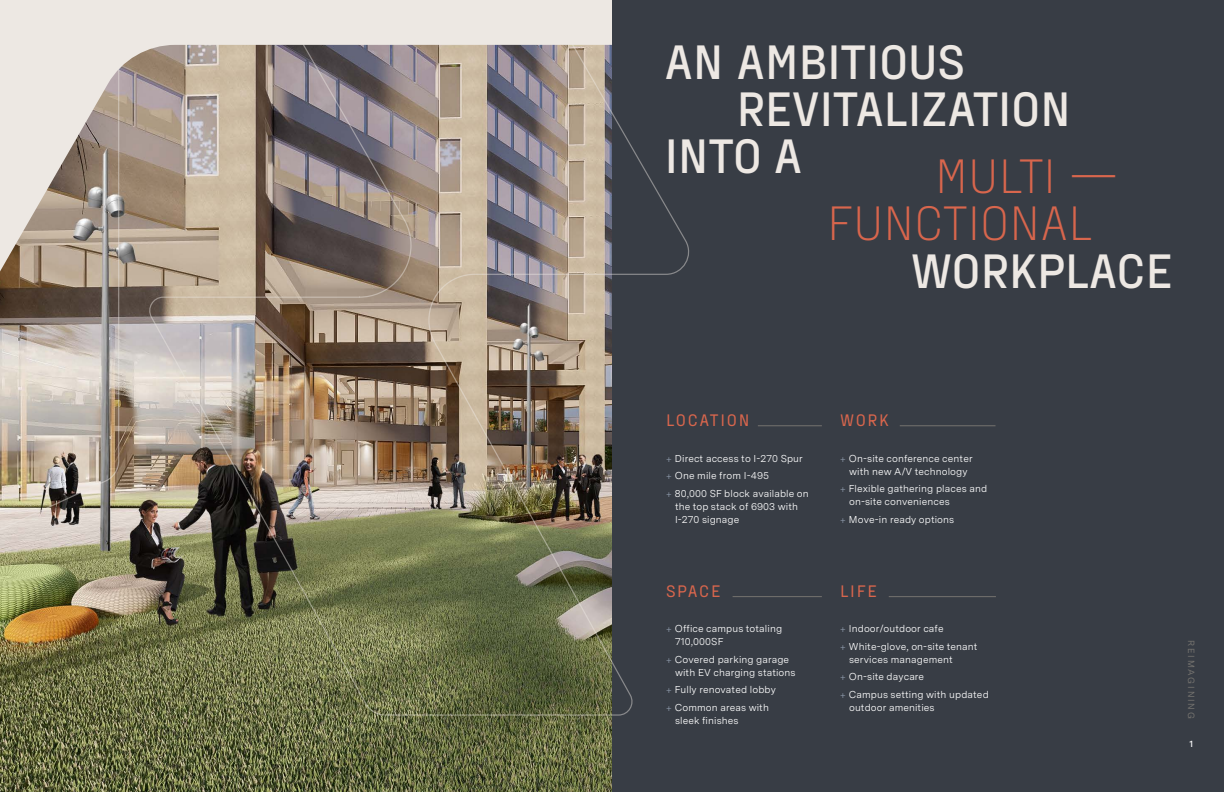
<style>
.page{position:relative;width:1224px;height:792px;background:#fff}
.page>*{position:absolute;margin:0;border:0;box-sizing:border-box;transform-origin:0 0}
.t1{font:49.2px "PP Fraktion Sans";letter-spacing:-.01em;color:#ede8e3}
.t2{font:100 49.2px/47.3px "PP Fraktion Sans";letter-spacing:-.01em;color:#d8664d}
.t3{font:17px "PP Fraktion Sans";letter-spacing:.1em;color:#d8664d}
.t4{font:10px/17.5px "Messina Sans Trial";letter-spacing:.01em;color:#fff}
.t5{font:9px "Messina Sans Trial";letter-spacing:.2em;color:#75736f}
.t6{font:600 9px "Messina Sans Trial";color:#fff}
.s1{font-family:"ABC Arizona Sans Unlicensed Trial";font-weight:300;color:#8a96a6}
.s2{font-family:"ABC Arizona Sans Unlicensed Trial";font-weight:300}
</style>
<div class="page">
<img style="left:0;top:716px;width:612px;height:76px">
<div style="left:612px;top:0;width:612px;height:792px;background:#383d45"></div>
<hr style="left:758px;top:426px;width:64px;height:1px;background:#75736f">
<hr style="left:900px;top:426px;width:96px;height:1px;background:#75736f">
<hr style="left:733px;top:596px;width:89px;height:1px;background:#75736f">
<hr style="left:889px;top:596px;width:107px;height:1px;background:#75736f">
<img style="left:0;top:0;width:690px;height:716px">
<h1 class="t1" style="left:665px;top:29px;width:302px">AN AMBITIOUS</h1>
<h1 class="t1" style="left:737px;top:76px;width:336px">REVITALIZATION</h1>
<h1 class="t1" style="left:665px;top:124px;width:139px">INTO A</h1>
<h1 class="t2" style="left:827px;top:148px;width:294px;text-indent:108px">MULTI —<br>FUNCTIONAL</h1>
<h1 class="t1" style="left:911px;top:238px;width:263px">WORKPLACE</h1>
<h2 class="t3" style="left:666px;top:409px;width:85px">LOCATION</h2>
<p class="t4" style="left:666px;top:450px;width:144px"><span class="s1">+</span> Direct access to I-270 Spur <span class="s1">+</span> One mile from I-495<br><span class="s1">+</span> 80,000 SF block available on</p>
<p class="t4" style="left:675px;top:501px;width:124px;line-height:13px">the top stack of 6903 with<br>I-270 signage</p>
<h2 class="t3" style="left:666px;top:580px;width:56px">SPACE</h2>
<p class="t4" style="left:675px;top:623px;width:109px;line-height:13px;text-indent:-9px"><span class="s1">+</span> Office campus totaling<br>710,000SF</p>
<p class="t4" style="left:675px;top:654px;width:122px;line-height:13px;text-indent:-9px"><span class="s1">+</span> Covered parking garage with EV charging stations</p>
<p class="t4" style="left:666px;top:682px;width:111px"><span class="s1">+</span> Fully renovated lobby <span class="s1">+</span> Common areas with</p>
<p class="t4" style="left:675px;top:712px;width:65px">sleek finishes</p>
<h2 class="t3" style="left:840px;top:409px;width:50px">WORK</h2>
<p class="t4" style="left:840px;top:453px;width:134px;line-height:13px;text-align:center"><span class="s1">+</span> On-site conference center with new A<span class="s2">/</span>V technology</p>
<p class="t4" style="left:849px;top:483px;width:140px;line-height:13px;text-indent:-9px"><span class="s1">+</span> Flexible gathering places and on-site conveniences</p>
<p class="t4" style="left:840px;top:511px;width:116px"><span class="s1">+</span> Move-in ready options</p>
<h2 class="t3" style="left:840px;top:580px;width:38px">LIFE</h2>
<p class="t4" style="left:840px;top:621px;width:139px"><span class="s1">+</span> Indoor<span class="s2">/</span>outdoor cafe<br><span class="s1">+</span> White-glove, on-site tenant</p>
<p class="t4" style="left:840px;top:651px;width:150px;text-indent:9px">services management<br><span class="s1">+</span> On-site daycare<br><span class="s1">+</span> Campus setting with updated</p>
<p class="t4" style="left:849px;top:699px;width:87px">outdoor amenities</p>
<p class="t5" style="left:1195px;top:640px;width:80px;rotate:90deg">REIMAGINING</p>
<p class="t6" style="left:1189px;top:741px;width:5px">1</p>
</div>
